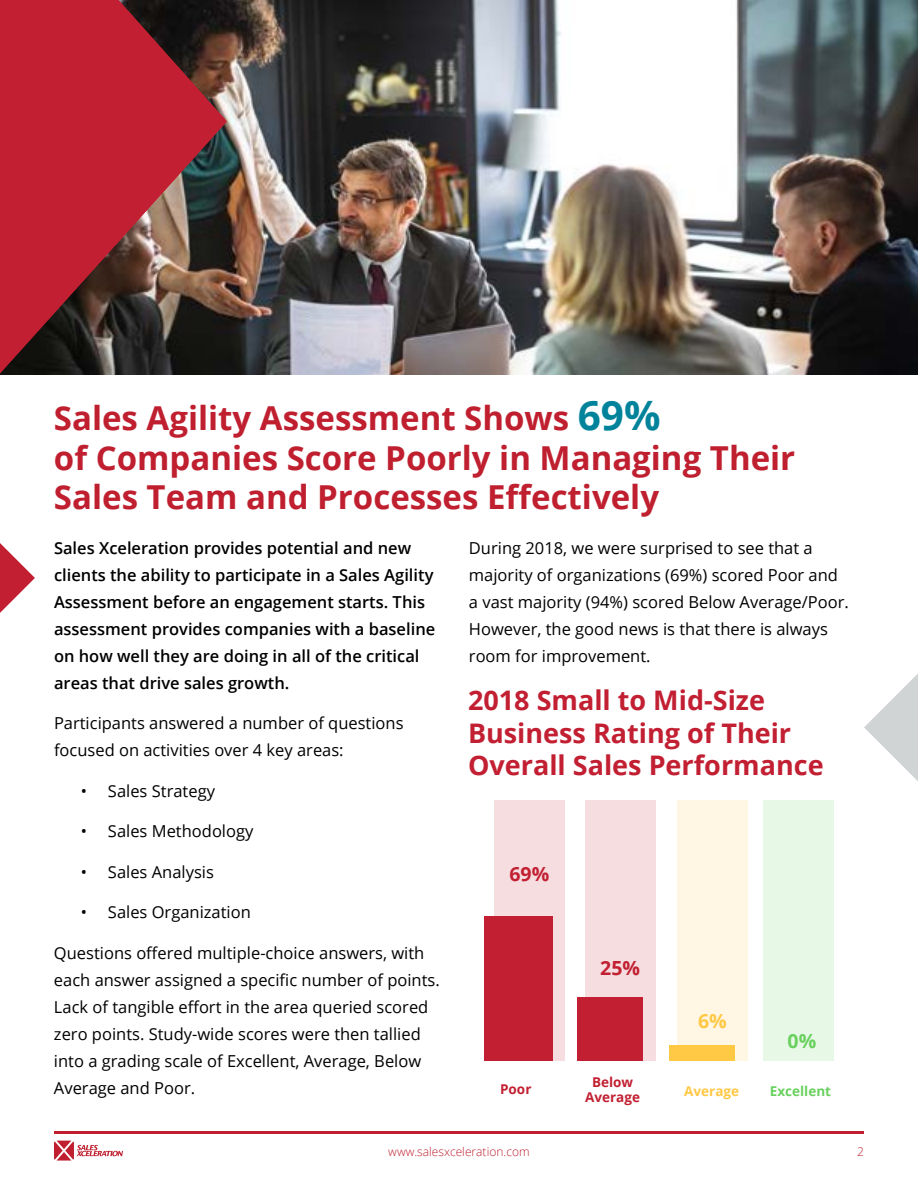
<style>
.page{position:relative;width:918px;height:1188px;background:#fff}
.page>*{position:absolute;margin:0;border:0;box-sizing:border-box;transform-origin:0 0}
.t1{font:700 33px/39.6px "Open Sans";color:#bf1f2e}
.t2{font:700 27px/32.4px "Open Sans";color:#c22032}
.t3{font:700 19.5px "Open Sans";color:#c22032}
.t4{font:700 19.5px "Open Sans";color:#ffc845}
.t5{font:700 19.5px "Open Sans";color:#69d15e}
.t6{font:16.5px/27px "Open Sans";color:#000}
.t7{font:600 16.5px/27px "Open Sans";color:#000}
.t8{font:700 13.5px/15px "Open Sans";color:#c22032;text-align:center}
.t9{font:700 13.5px "Open Sans";color:#69d15e}
.t10{font:700 13.5px "Open Sans";color:#ffc845}
.t11{font:300 12px "Open Sans";color:#bf1f2e}
.s1{font-size:40.5px;color:#00839b}
</style>
<div class="page">
<hr style="left:54px;top:1131px;width:810px;height:3px;background:#bf1f2e">
<svg style="left:54px;top:1141px;width:69px;height:20px"></svg>
<img style="left:0;top:0;width:918px;height:374px">
<div style="left:494px;top:801px;width:70px;height:260px;background:#f5dde0"></div>
<div style="left:585px;top:801px;width:70px;height:260px;background:#f5dde0"></div>
<div style="left:678px;top:801px;width:70px;height:260px;background:#fff6e3"></div>
<div style="left:764px;top:801px;width:70px;height:260px;background:#e8f8e7"></div>
<div style="left:484px;top:916px;width:68px;height:145px;background:#c22032"></div>
<div style="left:577px;top:997px;width:65px;height:64px;background:#c22032"></div>
<div style="left:670px;top:1045px;width:65px;height:16px;background:#ffc845"></div>
<svg style="left:0;top:543px;width:35px;height:70px"></svg>
<svg style="left:864px;top:674px;width:54px;height:107px"></svg>
<svg style="left:0;top:0;width:227px;height:373px;background:#8c2931"></svg>
<h1 class="t1" style="left:54px;top:397px;width:743px">Sales Agility Assessment Shows <span class="s1">69%<br></span>of Companies Score Poorly in Managing Their<br>Sales Team and Processes Effectively</h1>
<p class="t7" style="left:54px;top:534px;width:383px">Sales Xceleration provides potential and new clients the ability to participate in a Sales Agility Assessment before an engagement starts. This assessment provides companies with a baseline on how well they are doing in all of the critical areas that drive sales growth.</p>
<p class="t6" style="left:54px;top:709px;width:351px">Participants answered a number of questions focused on activities over 4 key areas:</p>
<p class="t6" style="left:81px;top:777px;width:136px">• Sales Strategy</p>
<p class="t6" style="left:81px;top:817px;width:174px">• Sales Methodology</p>
<p class="t6" style="left:81px;top:858px;width:134px">• Sales Analysis</p>
<p class="t6" style="left:81px;top:898px;width:171px">• Sales Organization</p>
<p class="t6" style="left:54px;top:939px;width:387px">Questions offered multiple-choice answers, with each answer assigned a specific number of points.<br>Lack of tangible effort in the area queried scored zero points. Study-wide scores were then tallied into a grading scale of Excellent, Average, Below Average and Poor.</p>
<p class="t6" style="left:469px;top:534px;width:381px">During 2018, we were surprised to see that a majority of organizations (69%) scored Poor and a vast majority (94%) scored Below Average/Poor.<br>However, the good news is that there is always room for improvement.</p>
<h2 class="t2" style="left:468px;top:684px;width:357px">2018 Small to Mid-Size<br>Business Rating of Their<br>Overall Sales Performance</h2>
<p class="t3" style="left:509px;top:861px;width:41px">69%</p>
<p class="t3" style="left:600px;top:954px;width:41px">25%</p>
<p class="t8" style="left:500px;top:1082px;width:33px">Poor</p>
<p class="t8" style="left:585px;top:1074px;width:56px">Below<br>Average</p>
<p class="t4" style="left:698px;top:1008px;width:30px">6%</p>
<p class="t10" style="left:684px;top:1081px;width:56px">Average</p>
<p class="t5" style="left:788px;top:1027px;width:30px">0%</p>
<p class="t9" style="left:770px;top:1081px;width:63px">Excellent</p>
<p class="t11" style="left:388px;top:1144px;width:143px">www.salesxceleration.com</p>
<p class="t11" style="left:857px;top:1144px;width:8px">2</p>
</div>
